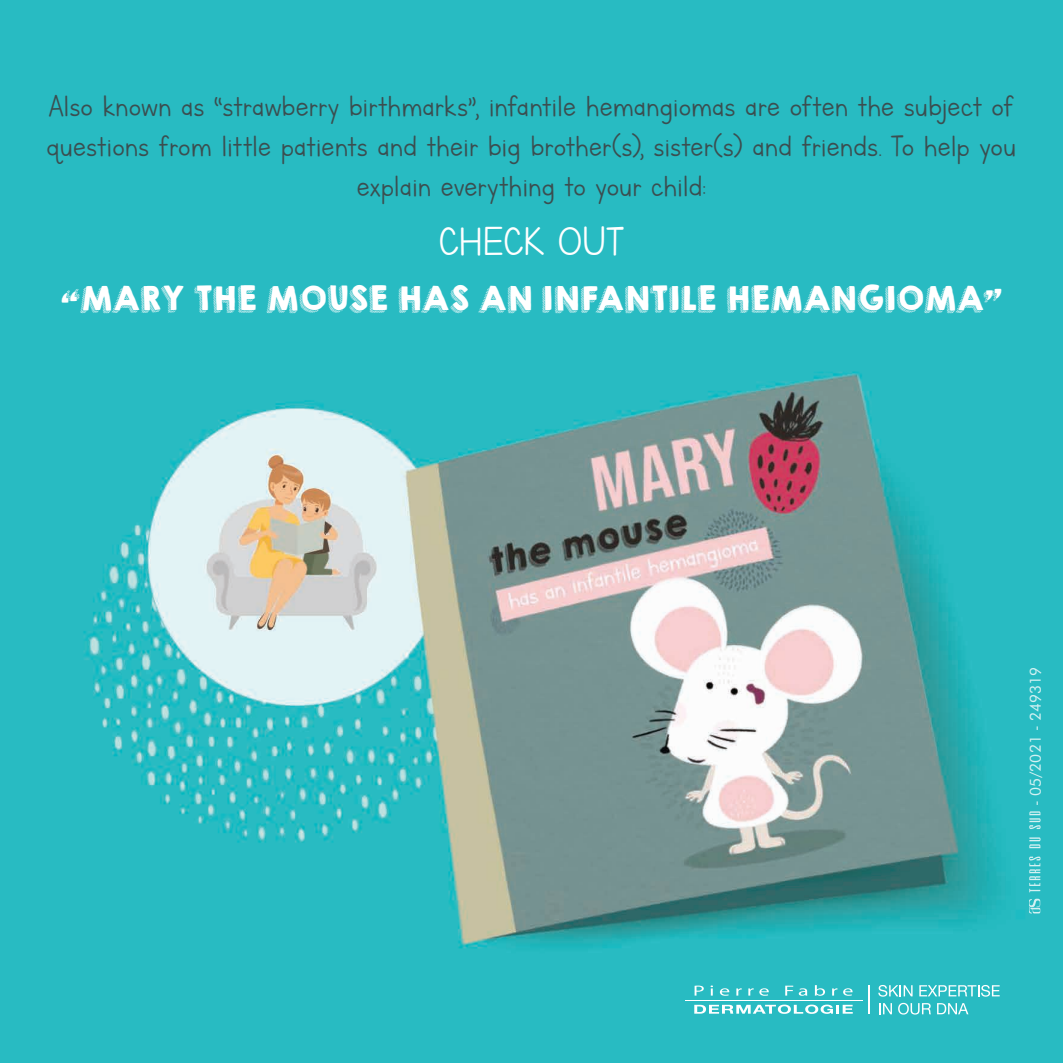
<style>
.page{position:relative;width:1063px;height:1063px;background:#fff}
.page>*{position:absolute;margin:0;border:0;box-sizing:border-box;transform-origin:0 0}
.t1{font:47.5px "Lettersfor Learners";color:#fff}
.t2{font:35px/40px "Lettersfor Learners";color:#3b4e50;text-align:center}
.t3{font:30px "KGHAPPY";color:#fff}
.t4{font:15.25px "Futura BT";color:#fff}
</style>
<div class="page">
<img style="left:0;top:0;width:1063px;height:1063px">
<svg style="left:1029px;top:857px;width:12px;height:35px"></svg>
<svg style="left:1029px;top:837px;width:12px;height:11px"></svg>
<svg style="left:1029px;top:811px;width:12px;height:18px"></svg>
<svg style="left:1022px;top:899px;width:18px;height:32px"></svg>
<svg style="left:695px;top:986px;width:9px;height:10px"></svg>
<svg style="left:711px;top:985px;width:2px;height:11px"></svg>
<svg style="left:720px;top:988px;width:9px;height:8px"></svg>
<svg style="left:736px;top:988px;width:6px;height:8px"></svg>
<svg style="left:748px;top:988px;width:21px;height:8px"></svg>
<svg style="left:785px;top:986px;width:8px;height:10px"></svg>
<svg style="left:799px;top:988px;width:8px;height:8px"></svg>
<svg style="left:815px;top:985px;width:10px;height:11px"></svg>
<svg style="left:832px;top:988px;width:5px;height:8px"></svg>
<svg style="left:843px;top:988px;width:10px;height:8px"></svg>
<svg style="left:694px;top:1005px;width:159px;height:9px"></svg>
<hr style="left:685px;top:1000px;width:177px;height:1px;background:#fff">
<svg style="left:869px;top:985px;width:1px;height:29px"></svg>
<svg style="left:878px;top:985px;width:35px;height:12px"></svg>
<svg style="left:919px;top:985px;width:81px;height:12px"></svg>
<svg style="left:879px;top:1003px;width:13px;height:11px"></svg>
<svg style="left:898px;top:1003px;width:33px;height:12px"></svg>
<svg style="left:937px;top:1003px;width:31px;height:11px"></svg>
<p class="t2" style="left:47px;top:86px;width:971px">Also known as “strawberry birthmarks”, infantile hemangiomas are often the subject of questions from little patients and their big brother(s), sister(s) and friends. To help you explain everything to your child:</p>
<h1 class="t1" style="left:439px;top:216px;width:187px">CHECK OUT</h1>
<p class="t3" style="left:61px;top:275px;width:943px">“MARY THE MOUSE HAS AN INFANTILE HEMANGIOMA”</p>
<p class="t4" style="left:1026px;top:806px;width:141px;rotate:-90deg">- 05/2021 - 249319</p>
</div>
